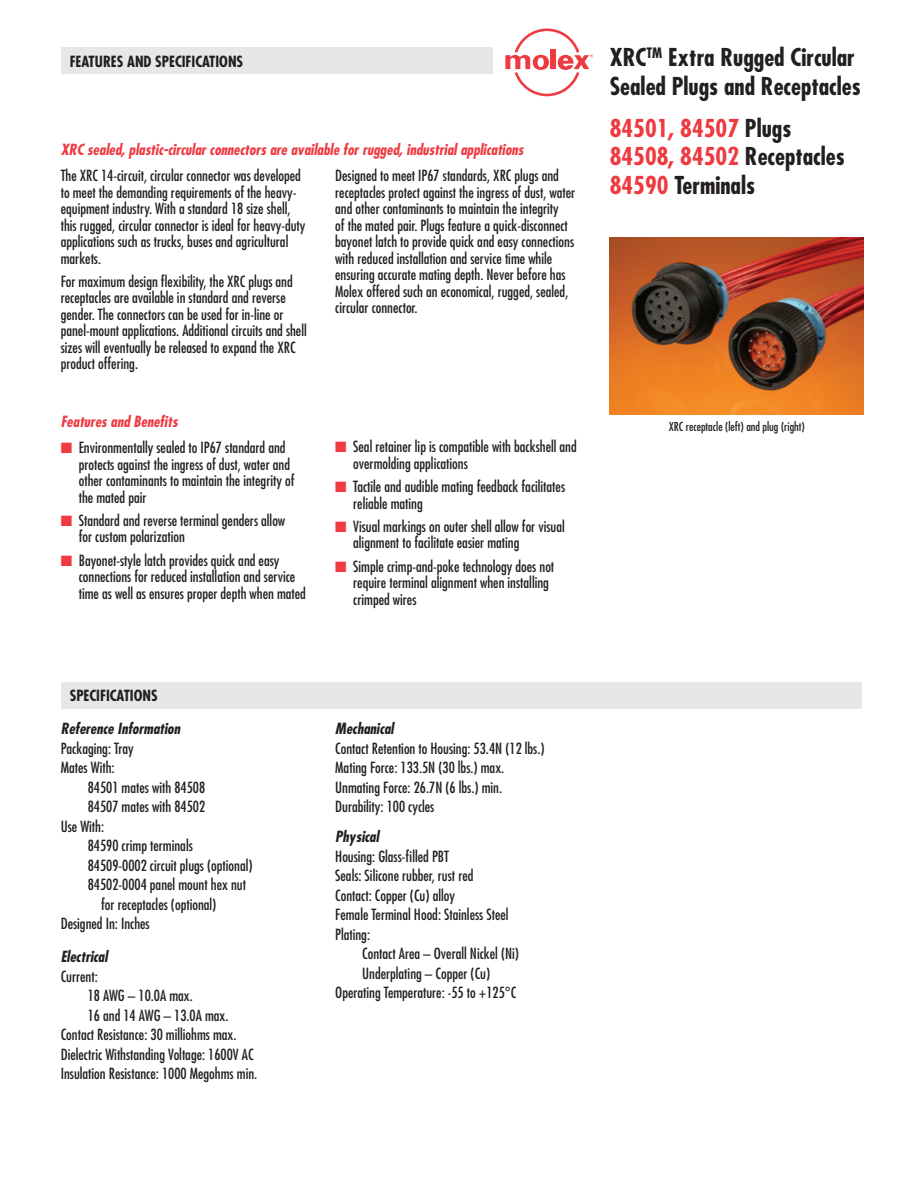
<style>
.page{position:relative;width:918px;height:1188px;background:#fff}
.page>*{position:absolute;margin:0;border:0;box-sizing:border-box;transform-origin:0 0}
.t1{font:700 condensed 24px/28.5px "Futura";color:#ee3a41}
.t2{font:700 condensed 24px/28.5px "Futura";color:#231f20}
.t3{font:condensed 15px/16.5px "Futura";color:#231f20}
.t4{font:italic 700 condensed 15px "Futura";color:#ee3a41}
.t5{font:italic 700 condensed 15px "Futura";color:#231f20}
.t6{font:700 condensed 15px "Futura";color:#231f20}
.t7{font:condensed 12px "Futura";color:#231f20}
.s1{color:#ee3a41}
.s2{color:#231f20}
</style>
<div class="page">
<div style="left:61px;top:47px;width:432px;height:27px;background:#e6e7e9"></div>
<svg style="left:505px;top:28px;width:88px;height:68px"></svg>
<div style="left:61px;top:682px;width:800px;height:27px;background:#e6e7e9"></div>
<img style="left:610px;top:238px;width:254px;height:176px">
<p class="t6" style="left:70px;top:55px;width:175px">FEATURES AND SPECIFICATIONS</p>
<p class="t4" style="left:61px;top:143px;width:464px">XRC sealed, plastic-circular connectors are available for rugged, industrial applications</p>
<p class="t3" style="left:61px;top:168px;width:246px">The XRC 14-circuit, circular connector was developed to meet the demanding requirements of the heavy&shy;equipment industry. With a standard 18 size shell, this rugged, circular connector is ideal for heavy-duty applications such as trucks, buses and agricultural markets.</p>
<p class="t3" style="left:61px;top:274px;width:248px">For maximum design flexibility, the XRC plugs and receptacles are available in standard and reverse gender. The connectors can be used for in-line or panel-mount applications. Additional circuits and shell sizes will eventually be released to expand the XRC product offering.</p>
<p class="t4" style="left:61px;top:415px;width:119px">Features and Benefits</p>
<p class="t3" style="left:79px;top:441px;width:217px;text-indent:-18px"><span class="s1">■</span> Environmentally sealed to IP67 standard and protects against the ingress of dust, water and other contaminants to maintain the integrity of the mated pair</p>
<p class="t3" style="left:79px;top:513px;width:208px;text-indent:-18px"><span class="s1">■</span> Standard and reverse terminal genders allow for custom polarization</p>
<p class="t3" style="left:79px;top:553px;width:229px;text-indent:-18px"><span class="s1">■</span> Bayonet-style latch provides quick and easy connections for reduced installation and service time as well as ensures proper depth when mated</p>
<p class="t3" style="left:335px;top:168px;width:242px">Designed to meet IP67 standards, XRC plugs and receptacles protect against the ingress of dust, water and other contaminants to maintain the integrity<br>of the mated pair. Plugs feature a quick-disconnect bayonet latch to provide quick and easy connections with reduced installation and service time while ensuring accurate mating depth. Never before has Molex offered such an economical, rugged, sealed, circular connector.</p>
<p class="t3" style="left:353px;top:440px;width:225px;text-indent:-18px"><span class="s1">■</span> Seal retainer lip is compatible with backshell and overmolding applications</p>
<p class="t3" style="left:353px;top:479px;width:213px;text-indent:-18px"><span class="s1">■</span> Tactile and audible mating feedback facilitates reliable mating</p>
<p class="t3" style="left:353px;top:519px;width:213px;text-indent:-18px"><span class="s1">■</span> Visual markings on outer shell allow for visual alignment to facilitate easier mating</p>
<p class="t3" style="left:353px;top:559px;width:203px;text-indent:-18px"><span class="s1">■</span> Simple crimp-and-poke technology does not require terminal alignment when installing crimped wires</p>
<p class="t6" style="left:70px;top:689px;width:89px">SPECIFICATIONS</p>
<p class="t5" style="left:61px;top:722px;width:121px">Reference Information</p>
<p class="t3" style="left:61px;top:740px;width:75px;line-height:19.5px">Packaging: Tray<br>Mates With:</p>
<p class="t3" style="left:88px;top:780px;width:119px">84501 mates with 84508</p>
<p class="t3" style="left:88px;top:800px;width:119px">84507 mates with 84502</p>
<p class="t3" style="left:61px;top:819px;width:45px">Use With:</p>
<p class="t3" style="left:88px;top:839px;width:107px">84590 crimp terminals</p>
<p class="t3" style="left:88px;top:858px;width:166px">84509-0002 circuit plugs (optional)</p>
<p class="t3" style="left:88px;top:878px;width:160px">84502-0004 panel mount hex nut</p>
<p class="t3" style="left:101px;top:897px;width:117px">for receptacles (optional)</p>
<p class="t3" style="left:61px;top:917px;width:90px">Designed In: Inches</p>
<p class="t5" style="left:61px;top:950px;width:48px">Electrical</p>
<p class="t3" style="left:61px;top:969px;width:39px">Current:</p>
<p class="t3" style="left:88px;top:989px;width:107px">18 AWG – 10.0A max.</p>
<p class="t3" style="left:88px;top:1008px;width:142px">16 and 14 AWG – 13.0A max.</p>
<p class="t3" style="left:61px;top:1028px;width:177px">Contact Resistance: 30 milliohms max.</p>
<p class="t3" style="left:61px;top:1047px;width:194px">Dielectric Withstanding Voltage: 1600V AC</p>
<p class="t3" style="left:61px;top:1067px;width:198px">Insulation Resistance: 1000 Megohms min.</p>
<p class="t5" style="left:335px;top:722px;width:60px">Mechanical</p>
<p class="t3" style="left:335px;top:740px;width:211px;line-height:19.5px">Contact Retention to Housing: 53.4N (12 lbs.)<br>Mating Force: 133.5N (30 lbs.) max.<br>Unmating Force: 26.7N (6 lbs.) min.<br>Durability: 100 cycles</p>
<p class="t5" style="left:335px;top:830px;width:45px">Physical</p>
<p class="t3" style="left:335px;top:848px;width:175px;line-height:19.5px">Housing: Glass-filled PBT<br>Seals: Silicone rubber, rust red<br>Contact: Copper (Cu) alloy<br>Female Terminal Hood: Stainless Steel<br>Plating:</p>
<p class="t3" style="left:362px;top:947px;width:158px">Contact Area – Overall Nickel (Ni)</p>
<p class="t3" style="left:362px;top:966px;width:130px">Underplating – Copper (Cu)</p>
<p class="t3" style="left:335px;top:986px;width:183px">Operating Temperature: -55 to +125°C</p>
<h1 class="t2" style="left:610px;top:45px;width:253px">XRC<sup>TM</sup> Extra Rugged Circular<br>Sealed Plugs and Receptacles</h1>
<h1 class="t1" style="left:610px;top:116px;width:237px">84501, 84507 <span class="s2">Plugs<br></span>84508, 84502 <span class="s2">Receptacles<br></span>84590 <span class="s2">Terminals</span></h1>
<p class="t7" style="left:669px;top:421px;width:138px">XRC receptacle (left) and plug (right)</p>
</div>
